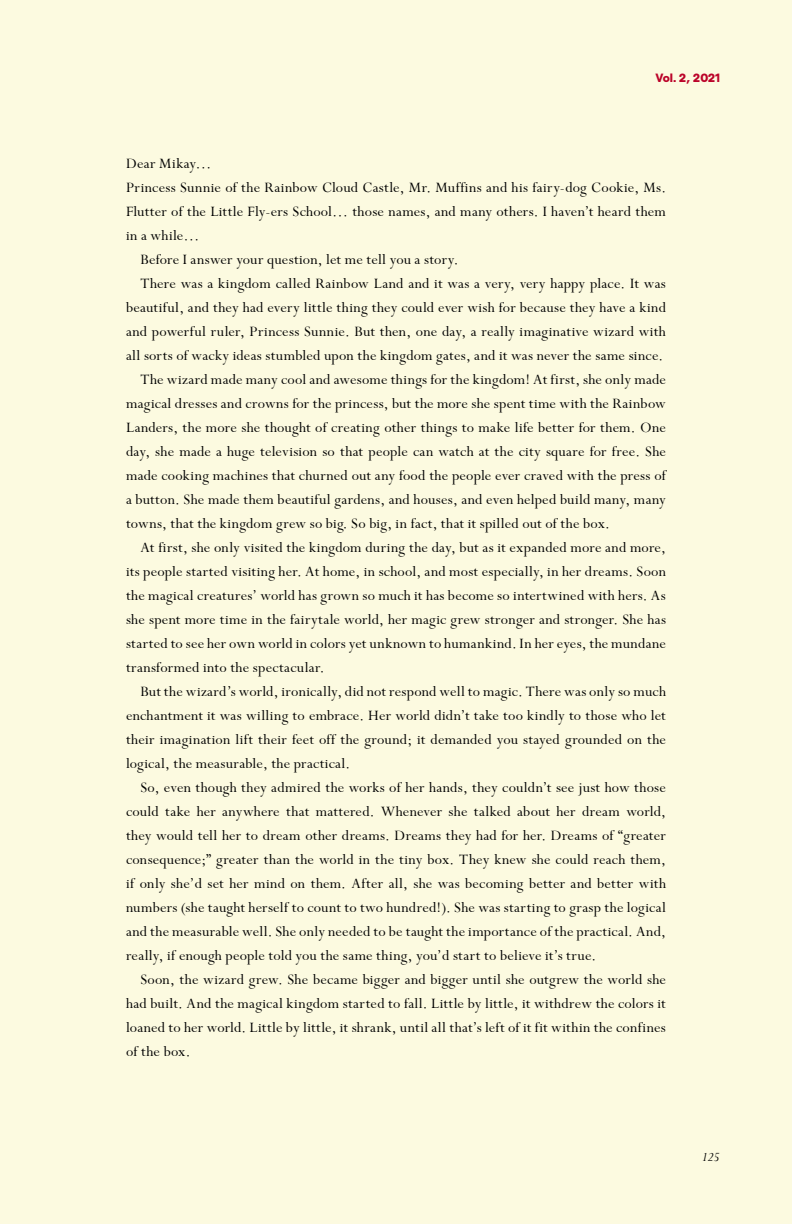
<style>
.page{position:relative;width:792px;height:1224px;background:#fcfae0}
.page>*{position:absolute;margin:0;border:0;box-sizing:border-box;transform-origin:0 0}
.t1{font:16px "Perpetua";letter-spacing:.015em;color:#000}
.t2{font:italic 14px "Perpetua";color:#000}
.t3{font:800 12px "Matter";color:#bb0329}
</style>
<div class="page">
<p class="t3" style="left:656px;top:69px;width:66px">Vol. 2, 2021</p>
<p class="t1" style="left:126px;top:158px;width:87px">Dear Mikay…</p>
<p class="t1" style="left:126px;top:182px;width:542px">Princess Sunnie of the Rainbow Cloud Castle, Mr. Muffins and his fairy-dog Cookie, Ms.</p>
<p class="t1" style="left:126px;top:206px;width:541px">Flutter of the Little Fly-ers School… those names, and many others. I haven’t heard them</p>
<p class="t1" style="left:126px;top:230px;width:75px">in a while…</p>
<p class="t1" style="left:140px;top:254px;width:319px">Before I answer your question, let me tell you a story.</p>
<p class="t1" style="left:140px;top:278px;width:527px">There was a kingdom called Rainbow Land and it was a very, very happy place. It was</p>
<p class="t1" style="left:126px;top:302px;width:542px">beautiful, and they had every little thing they could ever wish for because they have a kind</p>
<p class="t1" style="left:126px;top:326px;width:541px">and powerful ruler, Princess Sunnie. But then, one day, a really imaginative wizard with</p>
<p class="t1" style="left:126px;top:350px;width:539px">all sorts of wacky ideas stumbled upon the kingdom gates, and it was never the same since.</p>
<p class="t1" style="left:140px;top:374px;width:527px">The wizard made many cool and awesome things for the kingdom! At first, she only made</p>
<p class="t1" style="left:126px;top:398px;width:541px">magical dresses and crowns for the princess, but the more she spent time with the Rainbow</p>
<p class="t1" style="left:126px;top:422px;width:541px">Landers, the more she thought of creating other things to make life better for them. One</p>
<p class="t1" style="left:126px;top:446px;width:542px">day, she made a huge television so that people can watch at the city square for free. She</p>
<p class="t1" style="left:126px;top:470px;width:541px">made cooking machines that churned out any food the people ever craved with the press of</p>
<p class="t1" style="left:126px;top:494px;width:541px">a button. She made them beautiful gardens, and houses, and even helped build many, many</p>
<p class="t1" style="left:126px;top:518px;width:485px">towns, that the kingdom grew so big. So big, in fact, that it spilled out of the box.</p>
<p class="t1" style="left:140px;top:542px;width:527px">At first, she only visited the kingdom during the day, but as it expanded more and more,</p>
<p class="t1" style="left:126px;top:566px;width:542px">its people started visiting her. At home, in school, and most especially, in her dreams. Soon</p>
<p class="t1" style="left:126px;top:590px;width:541px">the magical creatures’ world has grown so much it has become so intertwined with hers. As</p>
<p class="t1" style="left:126px;top:614px;width:542px">she spent more time in the fairytale world, her magic grew stronger and stronger. She has</p>
<p class="t1" style="left:126px;top:638px;width:541px">started to see her own world in colors yet unknown to humankind. In her eyes, the mundane</p>
<p class="t1" style="left:126px;top:662px;width:200px">transformed into the spectacular.</p>
<p class="t1" style="left:140px;top:686px;width:527px">But the wizard’s world, ironically, did not respond well to magic. There was only so much</p>
<p class="t1" style="left:126px;top:710px;width:542px">enchantment it was willing to embrace. Her world didn’t take too kindly to those who let</p>
<p class="t1" style="left:126px;top:734px;width:541px">their imagination lift their feet off the ground; it demanded you stayed grounded on the</p>
<p class="t1" style="left:126px;top:758px;width:226px">logical, the measurable, the practical.</p>
<p class="t1" style="left:140px;top:782px;width:527px">So, even though they admired the works of her hands, they couldn’t see just how those</p>
<p class="t1" style="left:126px;top:806px;width:541px">could take her anywhere that mattered. Whenever she talked about her dream world,</p>
<p class="t1" style="left:126px;top:830px;width:542px">they would tell her to dream other dreams. Dreams they had for her. Dreams of “greater</p>
<p class="t1" style="left:126px;top:854px;width:541px">consequence;” greater than the world in the tiny box. They knew she could reach them,</p>
<p class="t1" style="left:126px;top:878px;width:542px">if only she’d set her mind on them. After all, she was becoming better and better with</p>
<p class="t1" style="left:126px;top:902px;width:541px">numbers (she taught herself to count to two hundred!). She was starting to grasp the logical</p>
<p class="t1" style="left:126px;top:926px;width:541px">and the measurable well. She only needed to be taught the importance of the practical. And,</p>
<p class="t1" style="left:126px;top:950px;width:472px">really, if enough people told you the same thing, you’d start to believe it’s true.</p>
<p class="t1" style="left:140px;top:974px;width:527px">Soon, the wizard grew. She became bigger and bigger until she outgrew the world she</p>
<p class="t1" style="left:126px;top:998px;width:541px">had built. And the magical kingdom started to fall. Little by little, it withdrew the colors it</p>
<p class="t1" style="left:126px;top:1022px;width:541px">loaned to her world. Little by little, it shrank, until all that’s left of it fit within the confines</p>
<p class="t1" style="left:126px;top:1046px;width:66px">of the box.</p>
<p class="t2" style="left:702px;top:1149px;width:20px">125</p>
</div>
